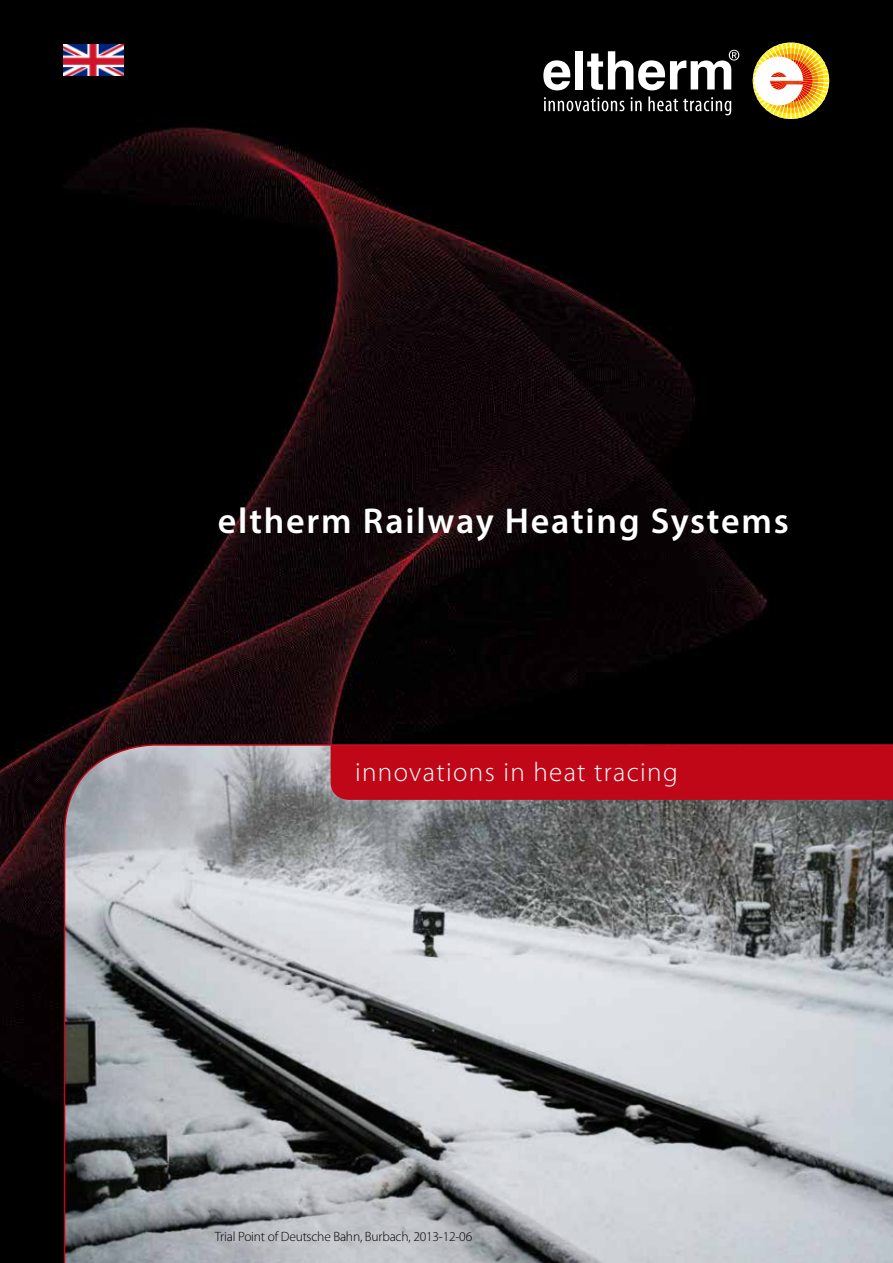
<style>
.page{position:relative;width:893px;height:1263px;background:#fff}
.page>*{position:absolute;margin:0;border:0;box-sizing:border-box;transform-origin:0 0}
.t1{font:600 36px "Myriad Pro";letter-spacing:.05em;color:#fff}
.t2{font:300 27px "Myriad Pro";letter-spacing:.05em;color:#fff}
.t3{font:300 13.5px "Myriad Pro";letter-spacing:-.015em;color:#000}
</style>
<div class="page">
<img style="left:0;top:0;width:893px;height:1263px">
<svg style="left:753px;top:43px;width:76px;height:76px"></svg>
<svg style="left:544px;top:97px;width:80px;height:14px"></svg>
<svg style="left:631px;top:97px;width:11px;height:14px"></svg>
<svg style="left:648px;top:96px;width:83px;height:19px"></svg>
<svg style="left:543px;top:60px;width:27px;height:30px"></svg>
<div style="left:575px;top:51px;width:8px;height:38px;background:#fff"></div>
<svg style="left:587px;top:50px;width:152px;height:40px"></svg>
<svg style="left:63px;top:743px;width:830px;height:520px"></svg>
<div style="left:331px;top:745px;width:562px;height:55px;background:#c00718"></div>
<img style="left:64px;top:44px;width:59px;height:32px">
<h1 class="t1" style="left:218px;top:498px;width:572px">eltherm Railway Heating Systems</h1>
<h2 class="t2" style="left:355px;top:757px;width:324px">innovations in heat tracing</h2>
<p class="t3" style="left:215px;top:1229px;width:259px">Trial Point of Deutsche Bahn, Burbach, 2013-12-06</p>
</div>
